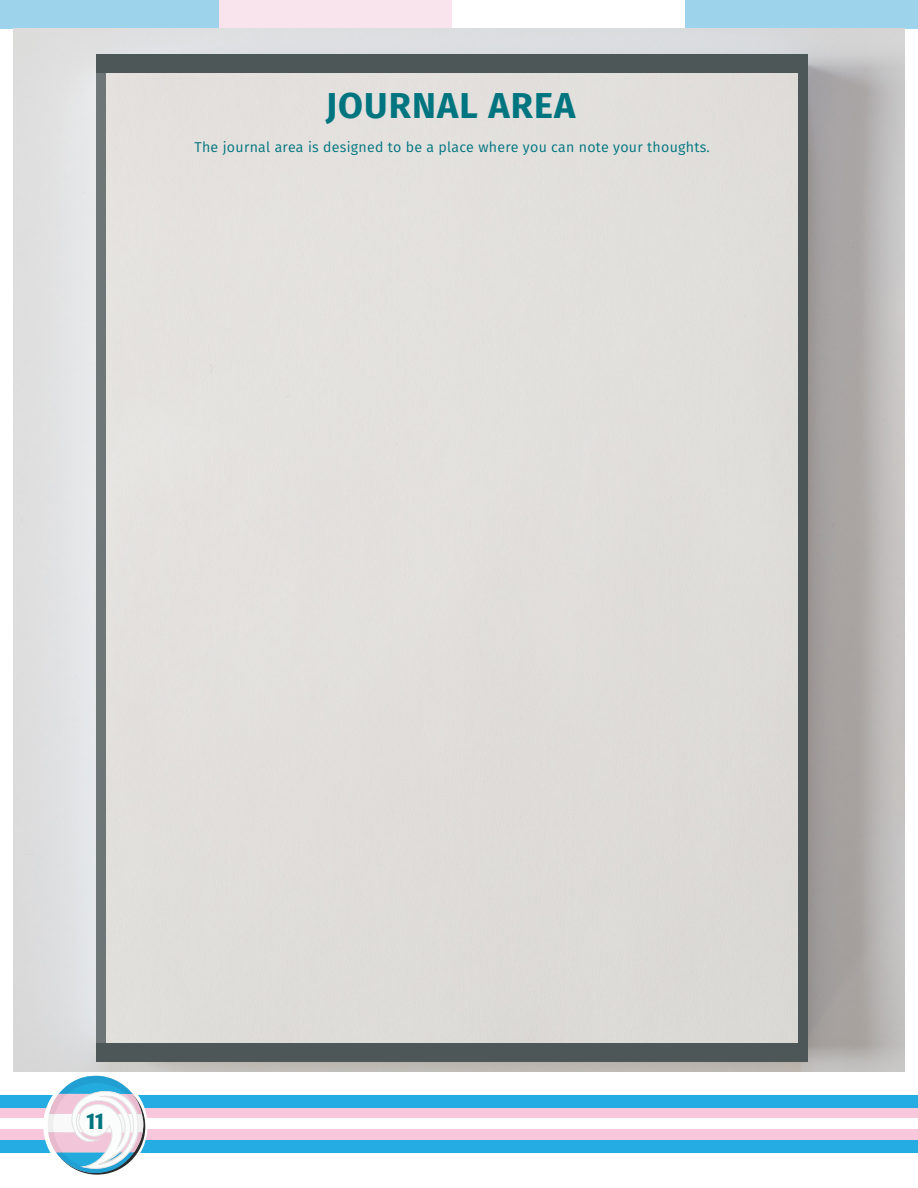
<style>
.page{position:relative;width:918px;height:1188px;background:#fff}
.page>*{position:absolute;margin:0;border:0;box-sizing:border-box;transform-origin:0 0}
.t1{font:700 36px "Fira Sans";letter-spacing:.03em;color:#007580}
.t2{font:700 22.5px "Gitan Latn";color:#007580}
.t3{font:14.25px "Fira Sans";letter-spacing:.02em;color:#007580}
</style>
<div class="page">
<div style="left:685px;top:0;width:233px;height:29px;background:#9dd4eb"></div>
<div style="left:219px;top:0;width:233px;height:29px;background:#f9e4ed"></div>
<div style="left:0;top:0;width:219px;height:29px;background:#9dd4eb"></div>
<div style="left:0;top:1108px;width:918px;height:13px;background:#f8c7dc"></div>
<div style="left:0;top:1095px;width:918px;height:12px;background:#25ace3"></div>
<div style="left:0;top:1118px;width:918px;height:13px;background:#fff"></div>
<div style="left:0;top:1129px;width:918px;height:13px;background:#f8c7dc"></div>
<div style="left:0;top:1140px;width:918px;height:13px;background:#25ace3"></div>
<div style="left:43px;top:1073px;width:105px;height:106px;background:#fff;border-radius:50%"></div>
<svg style="left:47px;top:1076px;width:98px;height:99px"></svg>
<img style="left:14px;top:29px;width:890px;height:1042px">
<div style="left:798px;top:57px;width:10px;height:999px;background:#4e5758"></div>
<div style="left:96px;top:57px;width:10px;height:999px;background:#6f7676"></div>
<div style="left:96px;top:54px;width:712px;height:18px;background:#4e5758"></div>
<div style="left:96px;top:1043px;width:712px;height:19px;background:#4e5758"></div>
<p class="t1" style="left:326px;top:75px;width:251px">JOURNAL AREA</p>
<p class="t3" style="left:195px;top:136px;width:517px">The journal area is designed to be a place where you can note your thoughts.</p>
<p class="t2" style="left:86px;top:1101px;width:19px">11</p>
</div>
